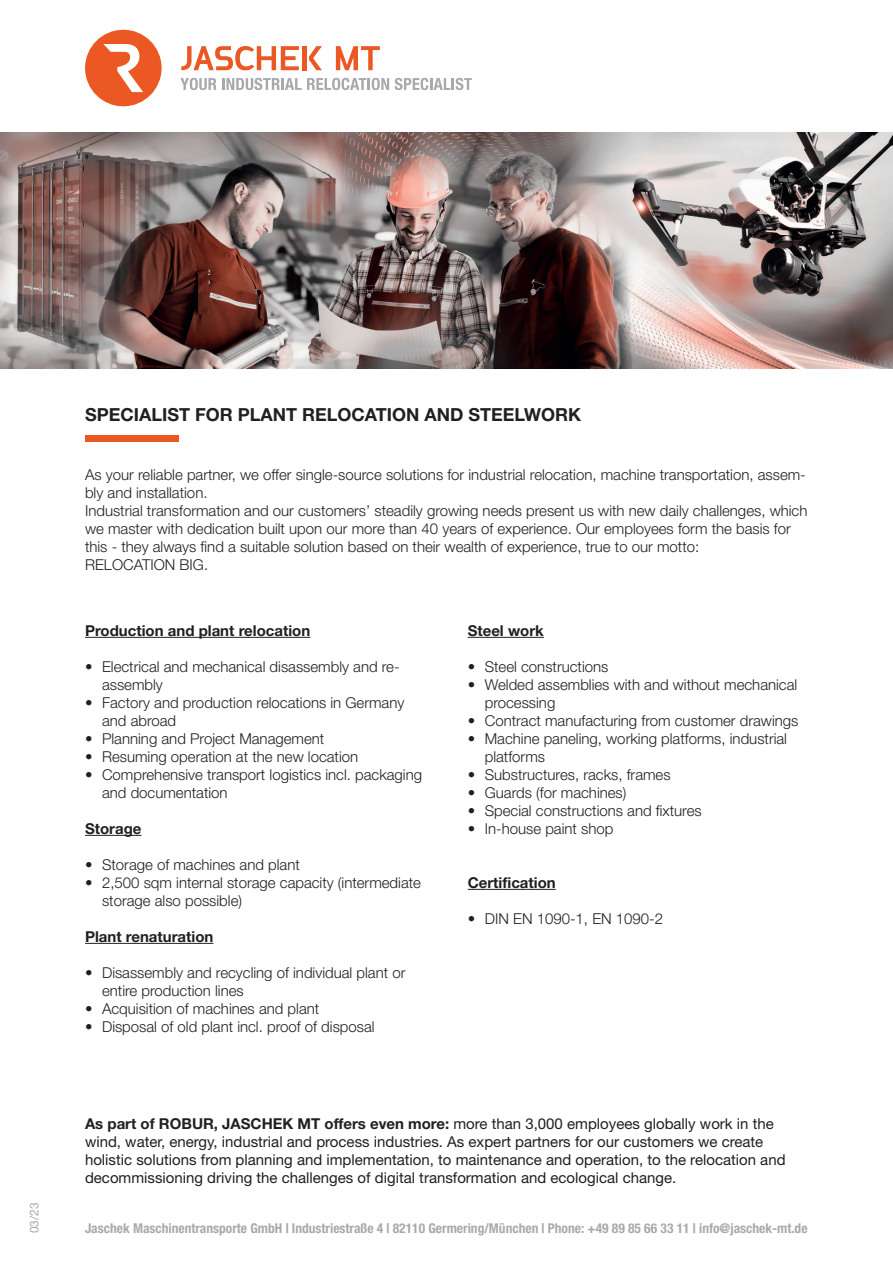
<style>
.page{position:relative;width:893px;height:1263px;background:#fff}
.page>*{position:absolute;margin:0;border:0;box-sizing:border-box;transform-origin:0 0}
.t1{font:700 18px "Helvetica Neue LT Pro";color:#231f20}
.t2{font:300 15px/18px "Helvetica Neue LT Pro";color:#231f20}
.t3{font:15px/18px "Helvetica Neue LT Pro";color:#231f20}
.t4{font:700 15px "Helvetica Neue LT Pro";color:#231f20}
.t5{font:700 condensed 13.5px "Helvetica Neue LT Pro";color:#a8a9ad}
.t6{font:12px "Helvetica Neue LT Pro";color:#a8a9ad}
.s1{font-weight:700}
</style>
<div class="page">
<div style="left:85px;top:435px;width:94px;height:7px;background:#eb5823"></div>
<div style="left:85px;top:30px;width:77px;height:76px;background:#eb5823;border-radius:50%"></div>
<svg style="left:103px;top:44px;width:40px;height:48px"></svg>
<svg style="left:395px;top:78px;width:77px;height:12px"></svg>
<svg style="left:180px;top:46px;width:209px;height:44px"></svg>
<hr style="left:303px;top:46px;width:4px;height:24px;background:#eb5823">
<img style="left:0;top:132px;width:893px;height:237px">
<hr style="left:85px;top:637px;width:225px;height:1px;background:#231f20">
<hr style="left:85px;top:835px;width:56px;height:1px;background:#231f20">
<hr style="left:85px;top:943px;width:128px;height:1px;background:#231f20">
<hr style="left:468px;top:637px;width:76px;height:1px;background:#231f20">
<hr style="left:468px;top:889px;width:88px;height:1px;background:#231f20">
<p class="t6" style="left:27px;top:1233px;width:32px;rotate:-90deg">03/23</p>
<p class="t1" style="left:85px;top:404px;width:498px">SPECIALIST FOR PLANT RELOCATION AND STEELWORK</p>
<p class="t2" style="left:85px;top:465px;width:724px">As your reliable partner, we offer single-source solutions for industrial relocation, machine transportation, assem&shy;bly and installation.<br>Industrial transformation and our customers’ steadily growing needs present us with new daily challenges, which we master with dedication built upon our more than 40 years of experience. Our employees form the basis for this - they always find a suitable solution based on their wealth of experience, true to our motto:<br>RELOCATION BIG.</p>
<p class="t4" style="left:85px;top:621px;width:227px">Production and plant relocation</p>
<p class="t2" style="left:102px;top:657px;width:299px;text-indent:-17px">• Electrical and mechanical disassembly and re&shy;assembly</p>
<p class="t2" style="left:102px;top:693px;width:304px;text-indent:-17px">• Factory and production relocations in Germany and abroad</p>
<p class="t2" style="left:85px;top:729px;width:241px">• Planning and Project Management</p>
<p class="t2" style="left:85px;top:747px;width:275px">• Resuming operation at the new location</p>
<p class="t2" style="left:102px;top:765px;width:322px;text-indent:-17px">• Comprehensive transport logistics incl. packaging and documentation</p>
<p class="t4" style="left:85px;top:819px;width:58px">Storage</p>
<p class="t2" style="left:85px;top:855px;width:216px">• Storage of machines and plant</p>
<p class="t2" style="left:102px;top:873px;width:320px;text-indent:-17px">• 2,500 sqm internal storage capacity (intermediate storage also possible)</p>
<p class="t4" style="left:85px;top:927px;width:130px">Plant renaturation</p>
<p class="t2" style="left:102px;top:963px;width:305px;text-indent:-17px">• Disassembly and recycling of individual plant or entire production lines</p>
<p class="t2" style="left:85px;top:999px;width:236px">• Acquisition of machines and plant</p>
<p class="t2" style="left:85px;top:1017px;width:291px">• Disposal of old plant incl. proof of disposal</p>
<p class="t4" style="left:468px;top:621px;width:78px">Steel work</p>
<p class="t2" style="left:468px;top:657px;width:142px">• Steel constructions</p>
<p class="t2" style="left:485px;top:675px;width:314px;text-indent:-17px">• Welded assemblies with and without mechanical processing</p>
<p class="t2" style="left:468px;top:711px;width:332px">• Contract manufacturing from customer drawings</p>
<p class="t2" style="left:485px;top:729px;width:304px;text-indent:-17px">• Machine paneling, working platforms, industrial platforms</p>
<p class="t2" style="left:468px;top:765px;width:204px">• Substructures, racks, frames</p>
<p class="t2" style="left:468px;top:783px;width:160px">• Guards (for machines)</p>
<p class="t2" style="left:468px;top:801px;width:235px">• Special constructions and fixtures</p>
<p class="t2" style="left:468px;top:819px;width:147px">• In-house paint shop</p>
<p class="t4" style="left:468px;top:873px;width:90px">Certification</p>
<p class="t2" style="left:468px;top:909px;width:197px">• DIN EN 1090-1, EN 1090-2</p>
<p class="t3" style="left:85px;top:1114px;width:702px"><span class="s1">As part of ROBUR, JASCHEK MT offers even more:</span> more than 3,000 employees globally work in the wind, water, energy, industrial and process industries. As expert partners for our customers we create holistic solutions from planning and implementation, to maintenance and operation, to the relocation and decommissioning driving the challenges of digital transformation and ecological change.</p>
<p class="t5" style="left:85px;top:1220px;width:724px">Jaschek Maschinentransporte GmbH | Industriestraße 4 | 82110 Germering/München | Phone: +49 89 85 66 33 11 | info@jaschek-mt.de</p>
</div>
